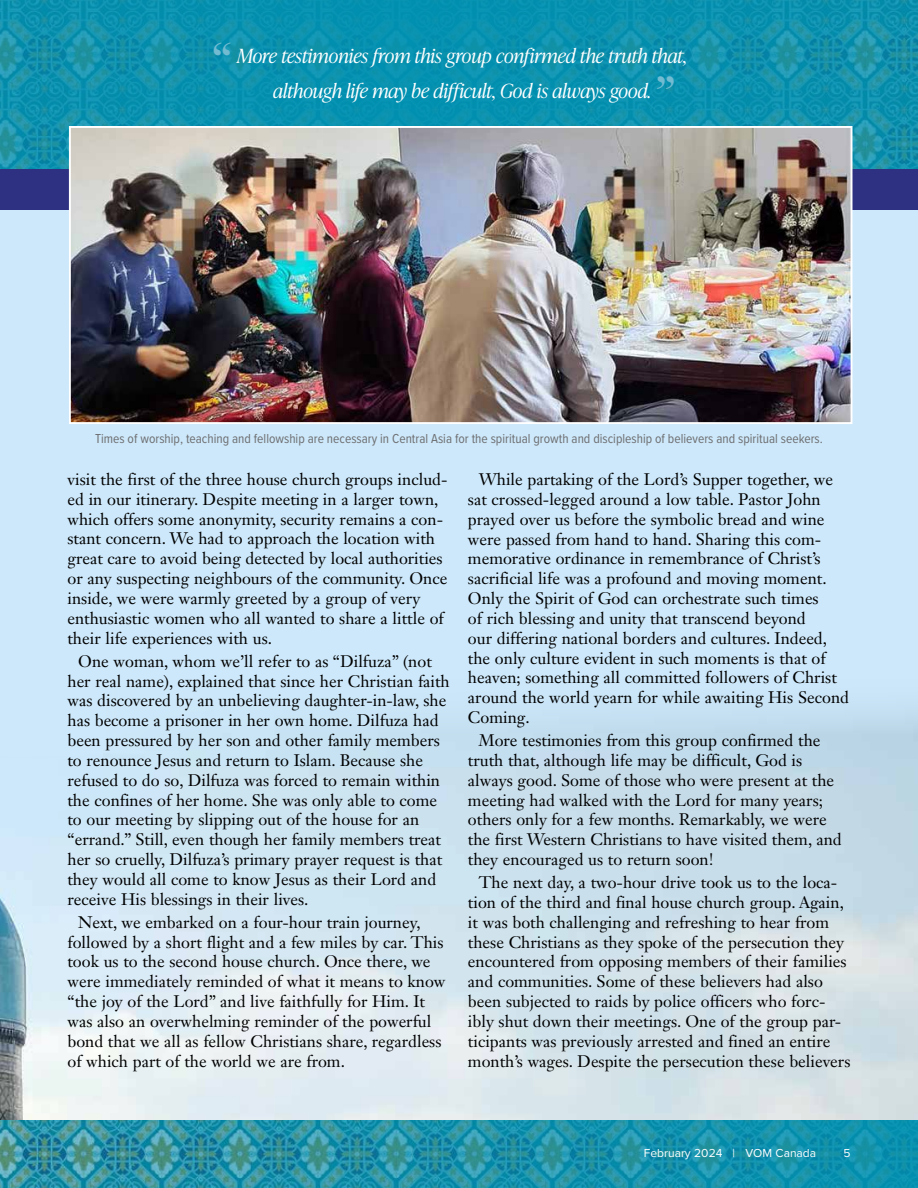
<style>
.page{position:relative;width:918px;height:1188px;background:#fff}
.page>*{position:absolute;margin:0;border:0;box-sizing:border-box;transform-origin:0 0}
.t1{font:italic 48px "Ivy Presto Headline";color:#72bbd1}
.t2{font:italic 300 19.5px/34.5px "Ivy Presto Headline";color:#fff;text-align:center}
.t3{font:16.5px/19.8px "Janson Text LT Std";color:#000}
.t4{font:13.5px "Proxima Nova Cond";color:#6d6e71}
.t5{font:12px "Proxima Nova";color:#fff}
</style>
<div class="page">
<img style="left:0;top:284px;width:918px;height:836px">
<svg style="left:0;top:1120px;width:918px;height:68px;background:#2292a7"></svg>
<img style="left:0;top:0;width:918px;height:170px">
<div style="left:0;top:170px;width:918px;height:40px;background:#2e3081"></div>
<img style="left:72px;top:129px;width:777px;height:292px">
<div style="left:69px;top:126px;width:783px;height:298px;border:2px solid #fff"></div>
<h1 class="t1" style="left:209px;top:26px;width:20px">“</h1>
<p class="t2" style="left:237px;top:38px;width:452px">More testimonies from this group confirmed the truth that, although life may be difficult, God is always good.</p>
<h1 class="t1" style="left:652px;top:60px;width:20px">”</h1>
<p class="t4" style="left:95px;top:428px;width:729px">Times of worship, teaching and fellowship are necessary in Central Asia for the spiritual growth and discipleship of believers and spiritual seekers.</p>
<p class="t3" style="left:68px;top:469px;width:381px">visit the first of the three house church groups includ&shy;ed in our itinerary. Despite meeting in a larger town, which offers some anonymity, security remains a con&shy;stant concern. We had to approach the location with great care to avoid being detected by local authorities or any suspecting neighbours of the community. Once inside, we were warmly greeted by a group of very enthusiastic women who all wanted to share a little of their life experiences with us.</p>
<p class="t3" style="left:68px;top:651px;width:384px;text-indent:11px">One woman, whom we’ll refer to as “Dilfuza” (not her real name), explained that since her Christian faith was discovered by an unbelieving daughter-in-law, she has become a prisoner in her own home. Dilfuza had been pressured by her son and other family members to renounce Jesus and return to Islam. Because she refused to do so, Dilfuza was forced to remain within the confines of her home. She was only able to come to our meeting by slipping out of the house for an “errand.” Still, even though her family members treat her so cruelly, Dilfuza’s primary prayer request is that they would all come to know Jesus as their Lord and receive His blessings in their lives.</p>
<p class="t3" style="left:68px;top:912px;width:379px;text-indent:11px">Next, we embarked on a four-hour train journey, followed by a short flight and a few miles by car. This took us to the second house church. Once there, we were immediately reminded of what it means to know “the joy of the Lord” and live faithfully for Him. It was also an overwhelming reminder of the powerful bond that we all as fellow Christians share, regardless of which part of the world we are from.</p>
<p class="t3" style="left:468px;top:469px;width:383px;text-indent:11px">While partaking of the Lord’s Supper together, we sat crossed-legged around a low table. Pastor John prayed over us before the symbolic bread and wine were passed from hand to hand. Sharing this com&shy;memorative ordinance in remembrance of Christ’s sacrificial life was a profound and moving moment.<br>Only the Spirit of God can orchestrate such times<br>of rich blessing and unity that transcend beyond<br>our differing national borders and cultures. Indeed, the only culture evident in such moments is that of heaven; something all committed followers of Christ around the world yearn for while awaiting His Second Coming.</p>
<p class="t3" style="left:468px;top:730px;width:375px;text-indent:11px">More testimonies from this group confirmed the truth that, although life may be difficult, God is always good. Some of those who were present at the meeting had walked with the Lord for many years; others only for a few months. Remarkably, we were the first Western Christians to have visited them, and they encouraged us to return soon!</p>
<p class="t3" style="left:468px;top:872px;width:384px;text-indent:11px">The next day, a two-hour drive took us to the loca&shy;tion of the third and final house church group. Again, it was both challenging and refreshing to hear from these Christians as they spoke of the persecution they encountered from opposing members of their families and communities. Some of these believers had also been subjected to raids by police officers who forc&shy;ibly shut down their meetings. One of the group par&shy;ticipants was previously arrested and fined an entire month’s wages. Despite the persecution these believers</p>
<p class="t5" style="left:644px;top:1144px;width:174px">February 2024 | VOM Canada</p>
<p class="t5" style="left:843px;top:1144px;width:9px">5</p>
</div>
